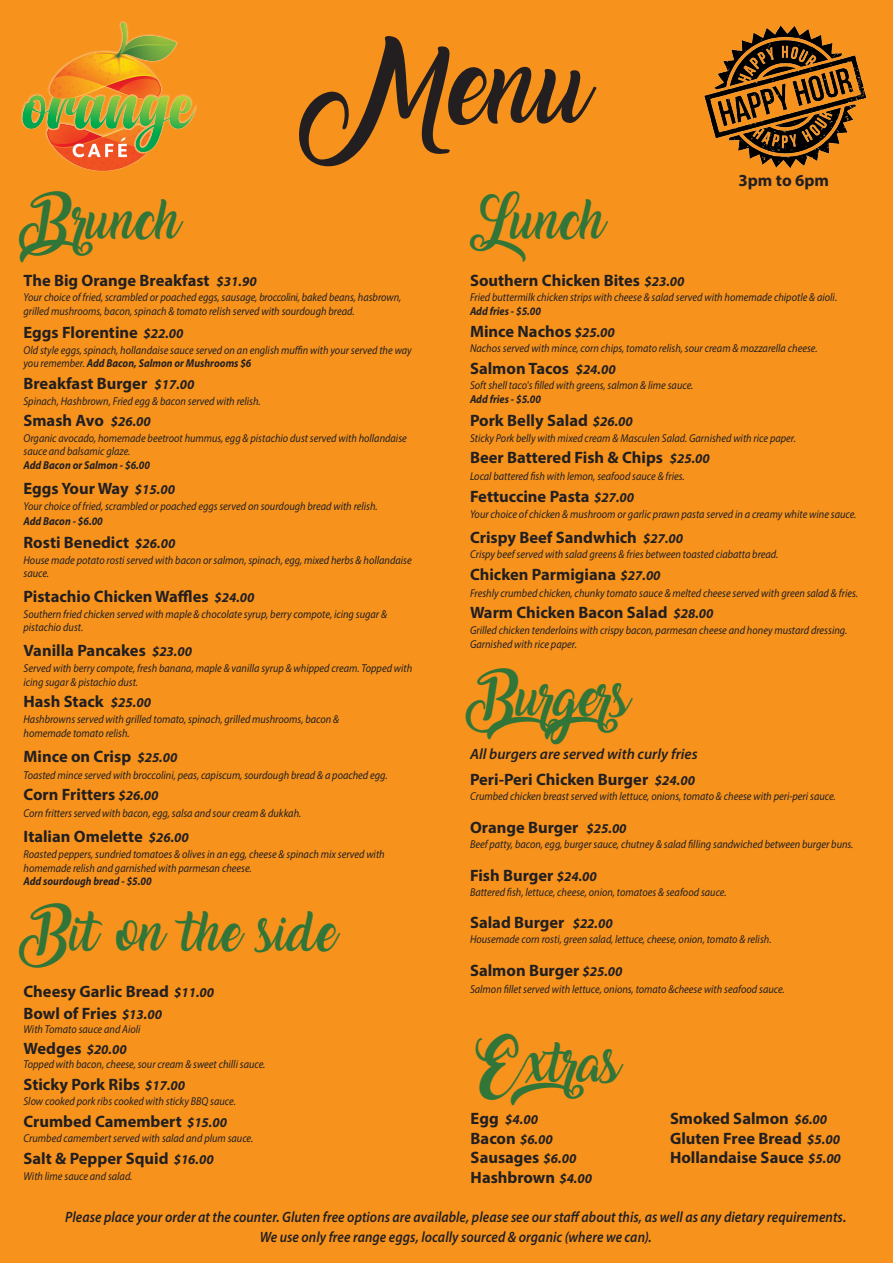
<style>
.page{position:relative;width:893px;height:1263px;background:#f7931d}
.page>*{position:absolute;margin:0;border:0;box-sizing:border-box;transform-origin:0 0}
.t1{font:72px "Amarillo";color:#231f20}
.t2{font:35.4px "Amarillo";color:#327538}
.t3{font:700 16.95px "Myriad Pro";color:#231f20}
.price{font:700 16.5px "Myriad Pro";color:#231f20}
.price-2{font:italic 600 15px "Myriad Pro";letter-spacing:.005em;color:#231f20;scale:.9 1}
.price-3{font:italic 600 15px "Myriad Pro";letter-spacing:.005em;color:#231f20}
.t4{font:italic 700 13.5px "Myriad Pro";color:#231f20}
.price-4{font:italic 11.4px/13.8px "Myriad Pro";color:#231f20;scale:.9 1}
.s1{font-style:italic;font-size:13.5px}
.s2{font-weight:700}
.s3{font-style:normal;font-size:16.5px}
</style>
<div class="page">
<img style="left:21px;top:22px;width:176px;height:149px">
<img style="left:704px;top:25px;width:163px;height:144px">
<p class="t1" style="left:302px;top:57px;width:289px">Menu</p>
<p class="t3" style="left:738px;top:169px;width:92px">3pm to 6pm</p>
<p class="t2" style="left:24px;top:206px;width:158px">Brunch</p>
<p class="price" style="left:24px;top:269px;width:235px">The Big Orange Breakfast <span class="s1">$31.90</span></p>
<p class="price-4" style="left:24px;top:290px;width:421px">Your choice of fried, scrambled or poached eggs, sausage, broccolini, baked beans, hasbrown, grilled mushrooms, bacon, spinach &amp; tomato relish served with sourdough bread.</p>
<p class="price" style="left:24px;top:322px;width:161px">Eggs Florentine <span class="s1">$22.00</span></p>
<p class="price-4" style="left:24px;top:343px;width:433px">Old style eggs, spinach, hollandaise sauce served on an english muffin with your served the way you remember. <span class="s2">Add Bacon, Salmon or Mushrooms $6</span></p>
<p class="price" style="left:24px;top:373px;width:172px">Breakfast Burger <span class="s1">$17.00</span></p>
<p class="price-4" style="left:24px;top:394px;width:265px">Spinach, Hashbrown, Fried egg &amp; bacon served with relish.</p>
<p class="price" style="left:24px;top:410px;width:129px">Smash Avo <span class="s1">$26.00</span></p>
<p class="price-4" style="left:24px;top:431px;width:427px">Organic avocado, homemade beetroot hummus, egg &amp; pistachio dust served with hollandaise sauce and balsamic glaze.<br><span class="s2">Add Bacon or Salmon - $6.00</span></p>
<p class="price" style="left:24px;top:478px;width:153px">Eggs Your Way <span class="s1">$15.00</span></p>
<p class="price-4" style="left:24px;top:498px;width:395px;line-height:15.3px">Your choice of fried, scrambled or poached eggs served on sourdough bread with relish.<br><span class="s2">Add Bacon - $6.00</span></p>
<p class="price" style="left:24px;top:532px;width:153px">Rosti Benedict <span class="s1">$26.00</span></p>
<p class="price-4" style="left:24px;top:553px;width:433px">House made potato rosti served with bacon or salmon, spinach, egg, mixed herbs &amp; hollandaise sauce.</p>
<p class="price" style="left:24px;top:586px;width:232px">Pistachio Chicken Waffles <span class="s1">$24.00</span></p>
<p class="price-4" style="left:24px;top:607px;width:405px">Southern fried chicken served with maple &amp; chocolate syrup, berry compote, icing sugar &amp; pistachio dust.</p>
<p class="price" style="left:24px;top:640px;width:170px">Vanilla Pancakes <span class="s1">$23.00</span></p>
<p class="price-4" style="left:24px;top:661px;width:433px">Served with berry compote, fresh banana, maple &amp; vanilla syrup &amp; whipped cream. Topped with icing sugar &amp; pistachio dust.</p>
<p class="price" style="left:24px;top:691px;width:129px">Hash Stack <span class="s1">$25.00</span></p>
<p class="price-4" style="left:24px;top:712px;width:352px">Hashbrowns served with grilled tomato, spinach, grilled mushrooms, bacon &amp; homemade tomato relish.</p>
<p class="price" style="left:24px;top:745px;width:155px">Mince on Crisp <span class="s1">$25.00</span></p>
<p class="price-4" style="left:24px;top:768px;width:406px">Toasted mince served with broccolini, peas, capiscum, sourdough bread &amp; a poached egg.</p>
<p class="price" style="left:24px;top:784px;width:137px">Corn Fritters <span class="s1">$26.00</span></p>
<p class="price-4" style="left:24px;top:806px;width:310px">Corn fritters served with bacon, egg, salsa and sour cream &amp; dukkah.</p>
<p class="price" style="left:24px;top:826px;width:167px">Italian Omelette <span class="s1">$26.00</span></p>
<p class="price-4" style="left:24px;top:847px;width:403px">Roasted peppers, sundried tomatoes &amp; olives in an egg, cheese &amp; spinach mix served with homemade relish and garnished with parmesan cheese.<br><span class="s2">Add sourdough bread - $5.00</span></p>
<p class="t2" style="left:24px;top:918px;width:315px">Bit on the side</p>
<p class="price" style="left:24px;top:981px;width:192px">Cheesy Garlic Bread <span class="s1">$11.00</span></p>
<p class="price" style="left:24px;top:1002px;width:140px">Bowl of Fries <span class="s1">$13.00</span></p>
<p class="price-4" style="left:24px;top:1022px;width:132px">With Tomato sauce and Aioli</p>
<p class="price" style="left:24px;top:1038px;width:105px">Wedges <span class="s1">$20.00</span></p>
<p class="price-4" style="left:24px;top:1057px;width:270px">Topped with bacon, cheese, sour cream &amp; sweet chilli sauce.</p>
<p class="price" style="left:24px;top:1073px;width:163px">Sticky Pork Ribs <span class="s1">$17.00</span></p>
<p class="price-4" style="left:24px;top:1094px;width:237px">Slow cooked pork ribs cooked with sticky BBQ sauce.</p>
<p class="price" style="left:24px;top:1110px;width:205px">Crumbed Camembert <span class="s1">$15.00</span></p>
<p class="price-4" style="left:24px;top:1131px;width:257px">Crumbed camembert served with salad and plum sauce.</p>
<p class="price" style="left:24px;top:1148px;width:192px">Salt &amp; Pepper Squid <span class="s1">$16.00</span></p>
<p class="price-4" style="left:24px;top:1168px;width:123px">With lime sauce and salad.</p>
<p class="t2" style="left:470px;top:206px;width:136px">Lunch</p>
<p class="price" style="left:470px;top:269px;width:216px">Southern Chicken Bites <span class="s1">$23.00</span></p>
<p class="price-4" style="left:470px;top:290px;width:409px">Fried buttermilk chicken strips with cheese &amp; salad served with homemade chipotle &amp; aioli.<br><span class="s2">Add fries - $5.00</span></p>
<p class="price" style="left:470px;top:320px;width:146px">Mince Nachos <span class="s1">$25.00</span></p>
<p class="price-4" style="left:470px;top:341px;width:388px">Nachos served with mince, corn chips, tomato relish, sour cream &amp; mozzarella cheese.</p>
<p class="price" style="left:470px;top:357px;width:147px">Salmon Tacos <span class="s1">$24.00</span></p>
<p class="price-4" style="left:470px;top:378px;width:250px">Soft shell taco's filled with greens, salmon &amp; lime sauce.<br><span class="s2">Add fries - $5.00</span></p>
<p class="price" style="left:470px;top:410px;width:164px">Pork Belly Salad <span class="s1">$26.00</span></p>
<p class="price-4" style="left:470px;top:431px;width:364px">Sticky Pork belly with mixed cream &amp; Masculen Salad. Garnished with rice paper.</p>
<p class="price" style="left:470px;top:447px;width:241px">Beer Battered Fish &amp; Chips <span class="s1">$25.00</span></p>
<p class="price-4" style="left:470px;top:469px;width:240px">Local battered fish with lemon, seafood sauce &amp; fries.</p>
<p class="price" style="left:470px;top:486px;width:166px">Fettuccine Pasta <span class="s1">$27.00</span></p>
<p class="price-4" style="left:470px;top:507px;width:431px">Your choice of chicken &amp; mushroom or garlic prawn pasta served in a creamy white wine sauce.</p>
<p class="price" style="left:470px;top:526px;width:215px">Crispy Beef Sandwhich <span class="s1">$27.00</span></p>
<p class="price-4" style="left:470px;top:547px;width:344px">Crispy beef served with salad greens &amp; fries between toasted ciabatta bread.</p>
<p class="price" style="left:470px;top:563px;width:192px">Chicken Parmigiana <span class="s1">$27.00</span></p>
<p class="price-4" style="left:470px;top:586px;width:433px">Freshly crumbed chicken, chunky tomato sauce &amp; melted cheese served with green salad &amp; fries.</p>
<p class="price" style="left:470px;top:602px;width:245px">Warm Chicken Bacon Salad <span class="s1">$28.00</span></p>
<p class="price-4" style="left:470px;top:623px;width:421px">Grilled chicken tenderloins with crispy bacon, parmesan cheese and honey mustard dressing.<br>Garnished with rice paper.</p>
<p class="t2" style="left:470px;top:683px;width:203px">Burgers</p>
<p class="price-3" style="left:470px;top:745px;width:229px">All burgers are served with curly fries</p>
<p class="price" style="left:470px;top:769px;width:226px">Peri-Peri Chicken Burger <span class="s1">$24.00</span></p>
<p class="price-4" style="left:470px;top:789px;width:408px">Crumbed chicken breast served with lettuce, onions, tomato &amp; cheese with peri-peri sauce.</p>
<p class="price" style="left:470px;top:817px;width:158px">Orange Burger <span class="s1">$25.00</span></p>
<p class="price-4" style="left:470px;top:837px;width:428px">Beef patty, bacon, egg, burger sauce, chutney &amp; salad filling sandwiched between burger buns.</p>
<p class="price" style="left:470px;top:865px;width:128px">Fish Burger <span class="s1">$24.00</span></p>
<p class="price-4" style="left:470px;top:885px;width:287px">Battered fish, lettuce, cheese, onion, tomatoes &amp; seafood sauce.</p>
<p class="price" style="left:470px;top:912px;width:144px">Salad Burger <span class="s1">$22.00</span></p>
<p class="price-4" style="left:470px;top:932px;width:336px">Housemade corn rosti, green salad, lettuce, cheese, onion, tomato &amp; relish.</p>
<p class="price" style="left:470px;top:960px;width:154px">Salmon Burger <span class="s1">$25.00</span></p>
<p class="price-4" style="left:470px;top:982px;width:351px">Salmon fillet served with lettuce, onions, tomato &amp;cheese with seafood sauce.</p>
<p class="t2" style="left:471px;top:1049px;width:169px">Extras</p>
<p class="t4" style="left:471px;top:1110px;width:69px"><span class="s3">Egg</span> $4.00</p>
<p class="price" style="left:471px;top:1127px;width:84px">Bacon <span class="s1">$6.00</span></p>
<p class="price" style="left:471px;top:1147px;width:107px">Sausages <span class="s1">$6.00</span></p>
<p class="price" style="left:471px;top:1167px;width:123px">Hashbrown <span class="s1">$4.00</span></p>
<p class="price" style="left:670px;top:1107px;width:159px">Smoked Salmon <span class="s1">$6.00</span></p>
<p class="price" style="left:670px;top:1127px;width:171px">Gluten Free Bread <span class="s1">$5.00</span></p>
<p class="price" style="left:670px;top:1147px;width:172px">Hollandaise Sauce <span class="s1">$5.00</span></p>
<p class="price-2" style="left:65px;top:1207px;width:869px">Please place your order at the counter. Gluten free options are available, please see our staff about this, as well as any dietary requirements.</p>
<p class="price-2" style="left:260px;top:1227px;width:437px">We use only free range eggs, locally sourced &amp; organic (where we can).</p>
</div>
